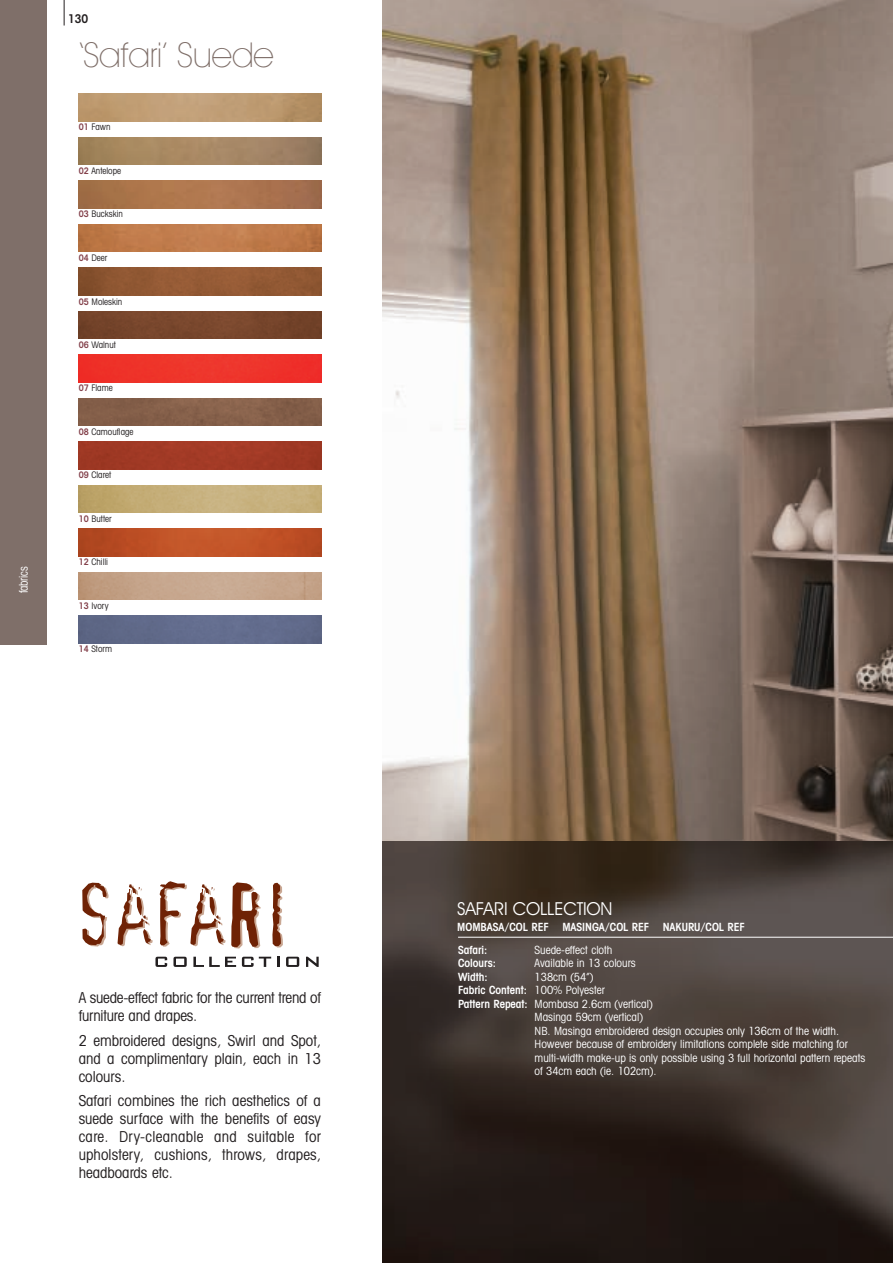
<style>
.page{position:relative;width:893px;height:1263px;background:#fff}
.page>*{position:absolute;margin:0;border:0;box-sizing:border-box;transform-origin:0 0}
.t1{font:200 34.5px "Avant Garde IT Cby BT";letter-spacing:-.01em;color:#7f6f69}
.t2{font:18px "Avant Garde IT Cby BT";letter-spacing:-.01em;color:#fff}
.t3{font:condensed 15px/18px "Avant Garde IT Cby BT";color:#231f20;text-align:justify}
.t4{font:condensed 12px "Avant Garde IT Cby BT";letter-spacing:-.02em;color:#fff;scale:.9 1}
.t5{font:600 condensed 12px "Avant Garde IT Cby BT";color:#231f20}
.t6{font:condensed 11.25px "Avant Garde IT Cby BT";color:#fff}
.t7{font:600 condensed 11.25px "Avant Garde IT Cby BT";color:#fff}
.t8{font:condensed 9px "Avant Garde IT Cby BT";color:#231f20}
.s1{font-weight:600;color:#83404a}
.s2{font-weight:400}
.s3{font-weight:600}
</style>
<div class="page">
<img style="left:383px;top:0;width:510px;height:842px">
<img style="left:383px;top:842px;width:510px;height:421px">
<svg style="left:82px;top:883px;width:26px;height:63px"></svg>
<svg style="left:118px;top:884px;width:35px;height:62px"></svg>
<svg style="left:160px;top:881px;width:101px;height:67px"></svg>
<svg style="left:272px;top:883px;width:11px;height:64px"></svg>
<svg style="left:155px;top:957px;width:12px;height:10px"></svg>
<svg style="left:173px;top:957px;width:14px;height:10px"></svg>
<svg style="left:193px;top:957px;width:43px;height:10px"></svg>
<svg style="left:242px;top:957px;width:29px;height:10px"></svg>
<svg style="left:277px;top:957px;width:2px;height:10px"></svg>
<svg style="left:286px;top:957px;width:13px;height:10px"></svg>
<svg style="left:306px;top:957px;width:13px;height:10px"></svg>
<hr style="left:458px;top:937px;width:435px;height:1px;background:#fff">
<img style="left:79px;top:94px;width:242px;height:27px">
<img style="left:79px;top:137px;width:242px;height:28px">
<img style="left:79px;top:181px;width:242px;height:27px">
<img style="left:79px;top:224px;width:242px;height:28px">
<img style="left:79px;top:268px;width:242px;height:27px">
<img style="left:79px;top:311px;width:242px;height:28px">
<div style="left:79px;top:355px;width:242px;height:27px;background:#ee332a"></div>
<img style="left:79px;top:398px;width:242px;height:28px">
<div style="left:79px;top:442px;width:242px;height:27px;background:#a13925"></div>
<img style="left:79px;top:485px;width:242px;height:28px">
<img style="left:79px;top:529px;width:242px;height:27px">
<div style="left:79px;top:616px;width:242px;height:27px;background:#616a8b"></div>
<svg style="left:64px;top:0;width:1px;height:26px"></svg>
<div style="left:0;top:0;width:47px;height:644px;background:#7f6f69"></div>
<p class="t4" style="left:19px;top:593px;width:31px;rotate:-90deg">fabrics</p>
<p class="t5" style="left:68px;top:15px;width:22px">130</p>
<h1 class="t1" style="left:79px;top:43px;width:197px">‘Safari’ Suede</h1>
<p class="t8" style="left:79px;top:123px;width:33px"><span class="s1">01</span> Fawn</p>
<p class="t8" style="left:79px;top:167px;width:44px"><span class="s1">02</span> Antelope</p>
<p class="t8" style="left:79px;top:211px;width:46px"><span class="s1">03</span> Buckskin</p>
<p class="t8" style="left:79px;top:255px;width:30px"><span class="s1">04</span> Deer</p>
<p class="t8" style="left:79px;top:299px;width:45px"><span class="s1">05</span> Moleskin</p>
<p class="t8" style="left:79px;top:341px;width:39px"><span class="s1">06</span> Walnut</p>
<p class="t8" style="left:79px;top:385px;width:36px"><span class="s1">07</span> Flame</p>
<p class="t8" style="left:79px;top:428px;width:56px"><span class="s1">08</span> Camouflage</p>
<p class="t8" style="left:79px;top:472px;width:34px"><span class="s1">09</span> Claret</p>
<p class="t8" style="left:79px;top:515px;width:35px"><span class="s1">10</span> Butter</p>
<p class="t8" style="left:79px;top:558px;width:31px"><span class="s1">12</span> Chilli</p>
<p class="t8" style="left:79px;top:602px;width:31px"><span class="s1">13</span> Ivory</p>
<p class="t8" style="left:79px;top:646px;width:35px"><span class="s1">14</span> Storm</p>
<h3 class="t3" style="left:79px;top:990px;width:244px">A suede-effect fabric for the current trend of furniture and drapes.</h3>
<h3 class="t3" style="left:79px;top:1032px;width:244px">2 embroidered designs, Swirl and Spot, and a complimentary plain, each in 13 colours.</h3>
<h3 class="t3" style="left:79px;top:1093px;width:244px">Safari combines the rich aesthetics of a suede surface with the benefits of easy care. Dry-cleanable and suitable for upholstery, cushions, throws, drapes, headboards etc.</h3>
<h2 class="t2" style="left:457px;top:902px;width:157px">SAFARI COLLECTION</h2>
<p class="t7" style="left:457px;top:923px;width:289px">MOMBASA/COL REF MASINGA/COL REF NAKURU/COL REF</p>
<p class="t7" style="left:458px;top:945px;width:31px">Safari:</p>
<p class="t6" style="left:535px;top:945px;width:79px">Suede-effect cloth</p>
<p class="t7" style="left:458px;top:959px;width:39px">Colours:</p>
<p class="t6" style="left:535px;top:959px;width:103px">Available in 13 colours</p>
<p class="t7" style="left:458px;top:972px;width:31px">Width:</p>
<p class="t6" style="left:535px;top:972px;width:60px">138cm (54”)</p>
<p class="t7" style="left:458px;top:986px;width:148px">Fabric Content: <span class="s2">100% Polyester</span></p>
<p class="t6" style="left:458px;top:999px;width:196px"><span class="s3">Pattern Repeat:</span> Mombasa 2.6cm (vertical)</p>
<p class="t6" style="left:535px;top:1013px;width:110px">Masinga 59cm (vertical)</p>
<p class="t6" style="left:535px;top:1026px;width:306px">NB. Masinga embroidered design occupies only 136cm of the width.</p>
<p class="t6" style="left:535px;top:1040px;width:315px">However because of embroidery limitations complete side matching for</p>
<p class="t6" style="left:535px;top:1053px;width:332px">multi-width make-up is only possible using 3 full horizontal pattern repeats</p>
<p class="t6" style="left:535px;top:1067px;width:124px">of 34cm each (ie. 102cm).</p>
</div>
